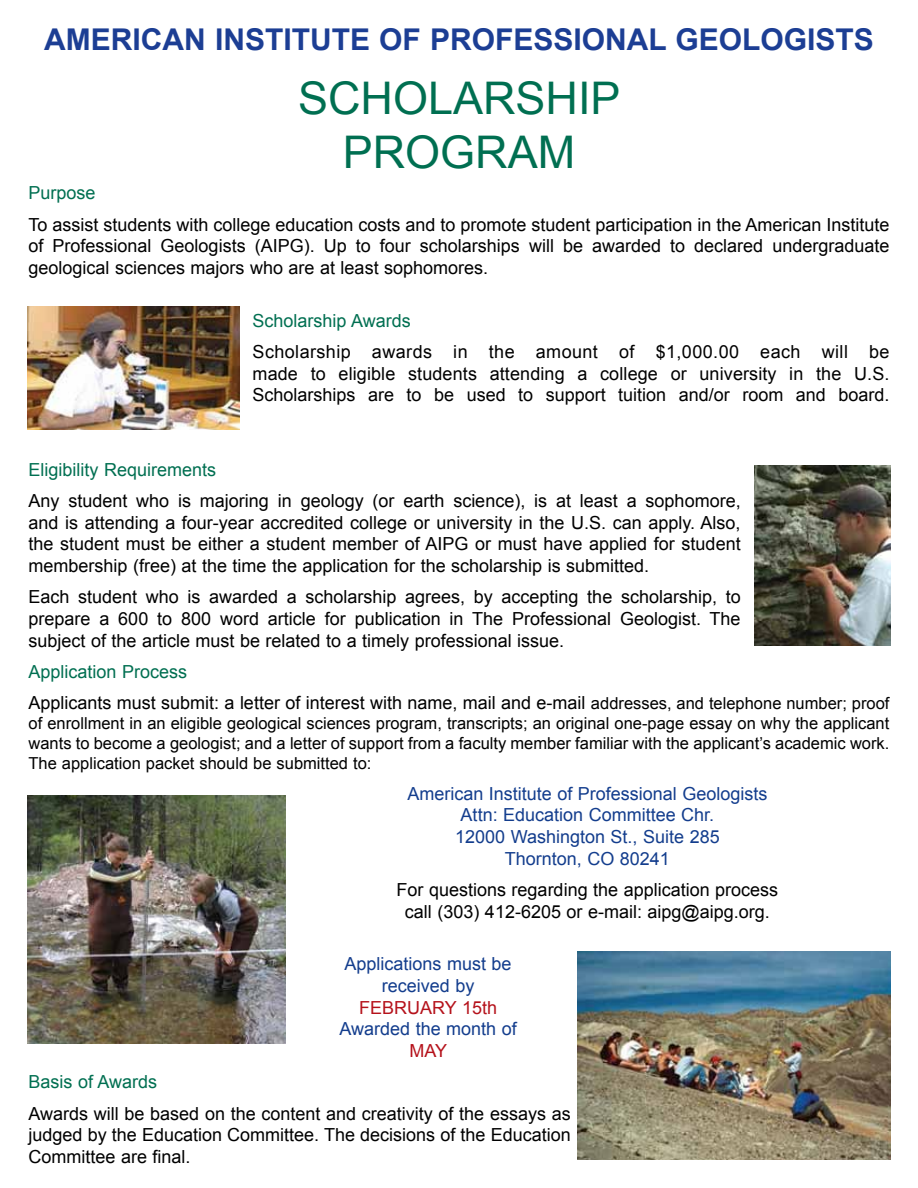
<style>
.page{position:relative;width:918px;height:1188px;background:#fff}
.page>*{position:absolute;margin:0;border:0;box-sizing:border-box;transform-origin:0 0}
.t1{font:45px/54px "Arial";color:#006f51;text-align:center}
.t2{font:700 30px "Arial";color:#1c3e94}
.t3{font:18px/21.6px "Arial";color:#000;text-align:justify}
.t4{font:18px/21.6px "Arial";color:#133d8d;text-align:center}
.t5{font:18px "Arial";color:#006f51}
.t6{font:18px "Arial";color:#b5121b}
.t7{font:16.5px/19.8px "Arial";color:#000;text-align:justify}
.s1{color:#006f51}
.s2{font-size:16.5px}
</style>
<div class="page">
<img style="left:27px;top:307px;width:212px;height:123px">
<img style="left:754px;top:466px;width:137px;height:180px">
<img style="left:27px;top:796px;width:258px;height:247px">
<img style="left:578px;top:951px;width:313px;height:209px">
<h2 class="t2" style="left:44px;top:20px;width:831px">AMERICAN INSTITUTE OF PROFESSIONAL GEOLOGISTS</h2>
<h1 class="t1" style="left:298px;top:72px;width:324px">SCHOLARSHIP<br>PROGRAM</h1>
<p class="t5" style="left:28px;top:181px;width:69px">Purpose</p>
<p class="t3" style="left:28px;top:214px;width:862px">To assist students with college education costs and to promote student participation in the American Institute of Professional Geologists (AIPG). Up to four scholarships will be awarded to declared undergraduate geological sciences majors who are at least sophomores.</p>
<p class="t5" style="left:253px;top:309px;width:160px">Scholarship Awards</p>
<p class="t3" style="left:253px;top:341px;width:639px">Scholarship awards in the amount of $1,000.00 each will be made to eligible students attending a college or university in the U.S.<br>Scholarships are to be used to support tuition and/or room and board.</p>
<p class="t5" style="left:28px;top:458px;width:189px">Eligibility Requirements</p>
<p class="t3" style="left:28px;top:490px;width:714px">Any student who is majoring in geology (or earth science), is at least a sophomore, and is attending a four-year accredited college or university in the U.S. can apply. Also, the student must be either a student member of AIPG or must have applied for student membership (free) at the time the application for the scholarship is submitted.</p>
<p class="t3" style="left:28px;top:586px;width:714px">Each student who is awarded a scholarship agrees, by accepting the scholarship, to prepare a 600 to 800 word article for publication in The Professional Geologist. The subject of the article must be related to a timely professional issue.</p>
<p class="t3" style="left:28px;top:656px;width:862px;line-height:31.3px"><span class="s1">Application Process<br></span>Applicants must submit: a letter of interest with name, mail and e-mail <span class="s2">addresses, and telephone number; proof</span></p>
<p class="t7" style="left:28px;top:713px;width:862px">of enrollment in an eligible geological sciences program, transcripts; an original one-page essay on why the applicant wants to become a geologist; and a letter of support from a faculty member familiar with the applicant’s academic work.<br>The application packet should be submitted to:</p>
<p class="t4" style="left:407px;top:783px;width:362px">American Institute of Professional Geologists<br>Attn: Education Committee Chr.<br>12000 Washington St., Suite 285<br>Thornton, CO 80241</p>
<p class="t3" style="left:397px;top:879px;width:383px;text-align:center">For questions regarding the application process call (303) 412-6205 or e-mail: aipg@aipg.org.</p>
<p class="t4" style="left:345px;top:954px;width:169px">Applications must be received by</p>
<p class="t6" style="left:359px;top:996px;width:49px">Februar</p>
<p class="t6" style="left:445px;top:996px;width:54px">y 15th</p>
<p class="t4" style="left:339px;top:1018px;width:179px">Awarded the month of</p>
<p class="t6" style="left:409px;top:1039px;width:39px">MAY</p>
<p class="t5" style="left:28px;top:1070px;width:130px">Basis of Awards</p>
<p class="t3" style="left:28px;top:1103px;width:544px">Awards will be based on the content and creativity of the essays as judged by the Education Committee. The decisions of the Education Committee are final.</p>
</div>
